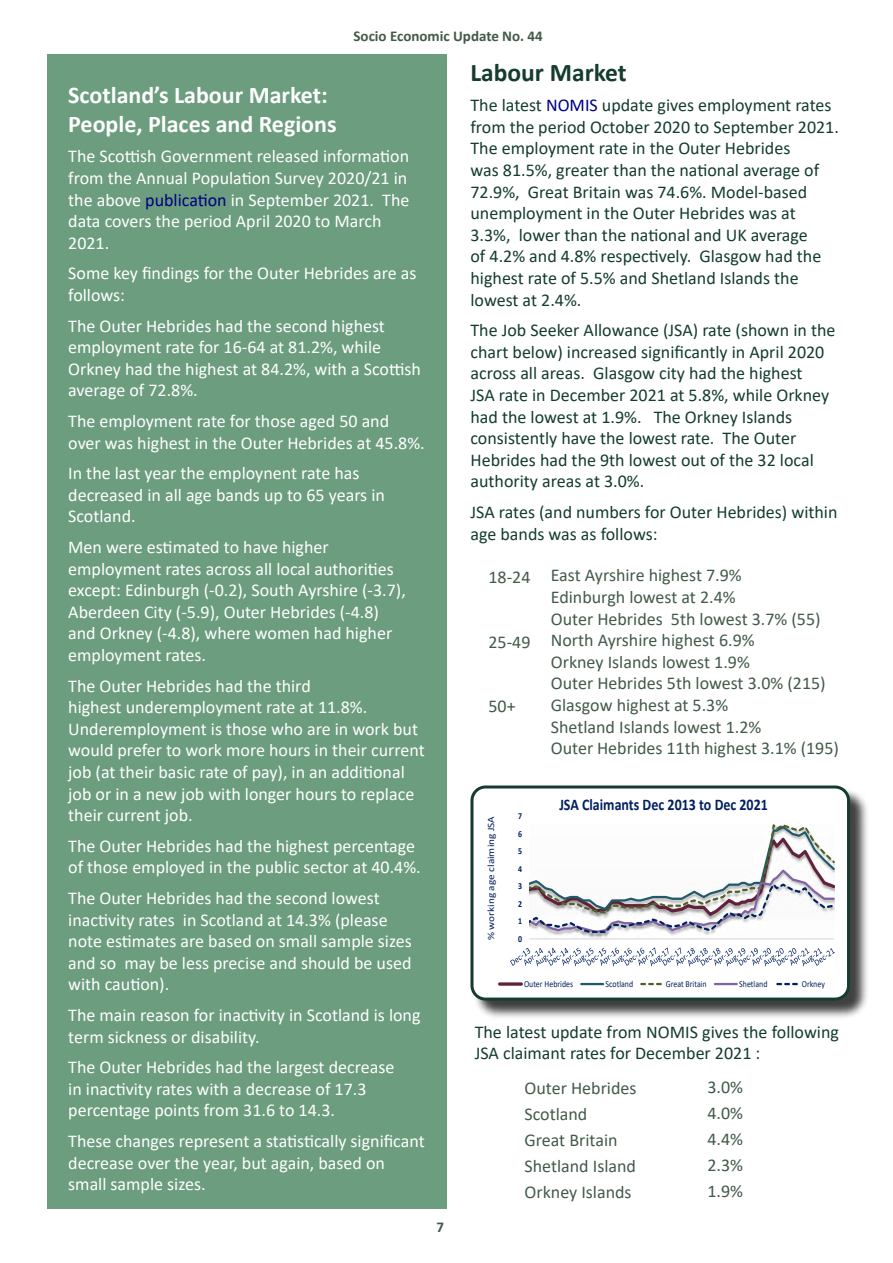
<style>
.page{position:relative;width:893px;height:1263px;background:#fff}
.page>*{position:absolute;margin:0;border:0;box-sizing:border-box;transform-origin:0 0}
.Heading_1_Green{font:700 25.5px "Calibri";color:#143c30}
.Heading_1_Paper{font:700 24px/28.8px "Calibri";color:#fff}
.t1{font:18px/21.6px "Calibri";color:#fff}
.Paragraph_Style_Gree{font:18px/21.6px "Calibri";color:#143c30}
.Green_indent{font:18px "Calibri";color:#435a4a}
.dk_green_red_space{font:18px "Calibri";color:#435a4a}
.t2{font:700 16.2px "Calibri";color:#002060;scale:.86 1}
.t3{font:700 15px "Calibri";color:#435a4a}
.t4{font:9.6px "Calibri";color:#002060;scale:1.16 1}
.t5{font:9.15px "Calibri";color:#002060;scale:.86 1}
.t6{font:700 9.15px "Calibri";color:#002060;scale:.86 1}
.s1{color:#000080}
</style>
<div class="page">
<div style="left:46px;top:54px;width:400px;height:1155px;background:#6b9d7e"></div>
<div style="left:473px;top:788px;width:396px;height:231px;background:#000;opacity:.75"></div>
<svg style="left:473px;top:788px;width:375px;height:211px"></svg>
<div style="left:470px;top:785px;width:380px;height:215px;border:3px solid #143c30;border-radius:14px"></div>
<p class="t3" style="left:354px;top:25px;width:191px">Socio Economic Update No. 44</p>
<p class="Heading_1_Paper" style="left:68px;top:80px;width:270px">Scotland’s Labour Market:<br>People, Places and Regions</p>
<p class="t1" style="left:68px;top:145px;width:343px">The Scottish Government released information from the Annual Population Survey 2020/21 in the above <span class="s1">publication</span> in September 2021. The data covers the period April 2020 to March 2021.</p>
<p class="t1" style="left:68px;top:262px;width:350px">Some key findings for the Outer Hebrides are as follows:</p>
<p class="t1" style="left:68px;top:314px;width:354px">The Outer Hebrides had the second highest employment rate for 16-64 at 81.2%, while Orkney had the highest at 84.2%, with a Scottish average of 72.8%.</p>
<p class="t1" style="left:68px;top:410px;width:358px">The employment rate for those aged 50 and over was highest in the Outer Hebrides at 45.8%.</p>
<p class="t1" style="left:68px;top:462px;width:318px">In the last year the employnent rate has decreased in all age bands up to 65 years in<br>Scotland.</p>
<p class="t1" style="left:68px;top:536px;width:339px">Men were estimated to have higher employment rates across all local authorities except: Edinburgh (-0.2), South Ayrshire (-3.7), Aberdeen City (-5.9), Outer Hebrides (-4.8) and Orkney (-4.8), where women had higher employment rates.</p>
<p class="t1" style="left:68px;top:674px;width:358px">The Outer Hebrides had the third<br>highest underemployment rate at 11.8%.<br>Underemployment is those who are in work but would prefer to work more hours in their current job (at their basic rate of pay), in an additional job or in a new job with longer hours to replace their current job.</p>
<p class="t1" style="left:68px;top:834px;width:354px">The Outer Hebrides had the highest percentage of those employed in the public sector at 40.4%.</p>
<p class="t1" style="left:68px;top:887px;width:345px">The Outer Hebrides had the second lowest inactivity rates in Scotland at 14.3% (please note estimates are based on small sample sizes and so may be less precise and should be used with caution).</p>
<p class="t1" style="left:68px;top:1004px;width:354px">The main reason for inactivity in Scotland is long term sickness or disability.</p>
<p class="t1" style="left:68px;top:1056px;width:328px">The Outer Hebrides had the largest decrease in inactivity rates with a decrease of 17.3 percentage points from 31.6 to 14.3.</p>
<p class="t1" style="left:68px;top:1130px;width:358px">These changes represent a statistically significant decrease over the year, but again, based on small sample sizes.</p>
<p class="t3" style="left:436px;top:1216px;width:9px">7</p>
<p class="Heading_1_Green" style="left:470px;top:54px;width:158px">Labour Market</p>
<p class="Paragraph_Style_Gree" style="left:470px;top:94px;width:370px">The latest <span class="s1">NOMIS</span> update gives employment rates from the period October 2020 to September 2021.<br>The employment rate in the Outer Hebrides<br>was 81.5%, greater than the national average of 72.9%, Great Britain was 74.6%. Model-based unemployment in the Outer Hebrides was at 3.3%, lower than the national and UK average<br>of 4.2% and 4.8% respectively. Glasgow had the highest rate of 5.5% and Shetland Islands the lowest at 2.4%.</p>
<p class="Paragraph_Style_Gree" style="left:470px;top:319px;width:366px">The Job Seeker Allowance (JSA) rate (shown in the chart below) increased significantly in April 2020 across all areas. Glasgow city had the highest<br>JSA rate in December 2021 at 5.8%, while Orkney had the lowest at 1.9%. The Orkney Islands consistently have the lowest rate. The Outer Hebrides had the 9th lowest out of the 32 local authority areas at 3.0%.</p>
<p class="Paragraph_Style_Gree" style="left:470px;top:501px;width:368px">JSA rates (and numbers for Outer Hebrides) within age bands was as follows:</p>
<p class="Green_indent" style="left:488px;top:564px;width:44px">18-24</p>
<p class="Green_indent" style="left:551px;top:563px;width:192px">East Ayrshire highest 7.9%</p>
<p class="Green_indent" style="left:551px;top:585px;width:186px">Edinburgh lowest at 2.4%</p>
<p class="Green_indent" style="left:551px;top:606px;width:271px">Outer Hebrides 5th lowest 3.7% (55)</p>
<p class="Green_indent" style="left:551px;top:628px;width:205px">North Ayrshire highest 6.9%</p>
<p class="Green_indent" style="left:551px;top:649px;width:201px">Orkney Islands lowest 1.9%</p>
<p class="Green_indent" style="left:551px;top:671px;width:276px">Outer Hebrides 5th lowest 3.0% (215)</p>
<p class="Green_indent" style="left:551px;top:693px;width:179px">Glasgow highest at 5.3%</p>
<p class="Green_indent" style="left:551px;top:714px;width:212px">Shetland Islands lowest 1.2%</p>
<p class="Green_indent" style="left:551px;top:736px;width:290px">Outer Hebrides 11th highest 3.1% (195)</p>
<p class="Green_indent" style="left:488px;top:629px;width:44px">25-49</p>
<p class="Green_indent" style="left:488px;top:694px;width:29px">50+</p>
<p class="t4" style="left:484px;top:940px;width:109px;rotate:-90deg">% working age claiming JSA</p>
<p class="t6" style="left:518px;top:810px;width:6px">7</p>
<p class="t6" style="left:518px;top:827px;width:6px">6</p>
<p class="t6" style="left:518px;top:844px;width:6px">5</p>
<p class="t6" style="left:518px;top:862px;width:6px">4</p>
<p class="t6" style="left:518px;top:879px;width:6px">3</p>
<p class="t6" style="left:518px;top:897px;width:6px">2</p>
<p class="t6" style="left:518px;top:914px;width:6px">1</p>
<p class="t6" style="left:518px;top:932px;width:6px">0</p>
<p class="t2" style="left:559px;top:793px;width:244px">JSA Claimants Dec 2013 to Dec 2021</p>
<p class="t5" style="left:524px;top:977px;width:59px">Outer Hebrides</p>
<p class="t5" style="left:606px;top:977px;width:34px">Scotland</p>
<p class="t5" style="left:666px;top:977px;width:49px">Great Britain</p>
<p class="t5" style="left:739px;top:977px;width:34px">Shetland</p>
<p class="t5" style="left:802px;top:977px;width:29px">Orkney</p>
<p class="Paragraph_Style_Gree" style="left:475px;top:1020px;width:366px">The latest update from NOMIS gives the following<br>JSA claimant rates for December 2021 :</p>
<p class="dk_green_red_space" style="left:524px;top:1075px;width:114px">Outer Hebrides</p>
<p class="dk_green_red_space" style="left:524px;top:1101px;width:64px">Scotland</p>
<p class="dk_green_red_space" style="left:524px;top:1127px;width:95px">Great Britain</p>
<p class="dk_green_red_space" style="left:524px;top:1153px;width:113px">Shetland Island</p>
<p class="dk_green_red_space" style="left:524px;top:1180px;width:109px">Orkney Islands</p>
<p class="dk_green_red_space" style="left:707px;top:1074px;width:37px">3.0%</p>
<p class="dk_green_red_space" style="left:707px;top:1101px;width:37px">4.0%</p>
<p class="dk_green_red_space" style="left:707px;top:1127px;width:37px">4.4%</p>
<p class="dk_green_red_space" style="left:707px;top:1153px;width:37px">2.3%</p>
<p class="dk_green_red_space" style="left:707px;top:1179px;width:37px">1.9%</p>
</div>
